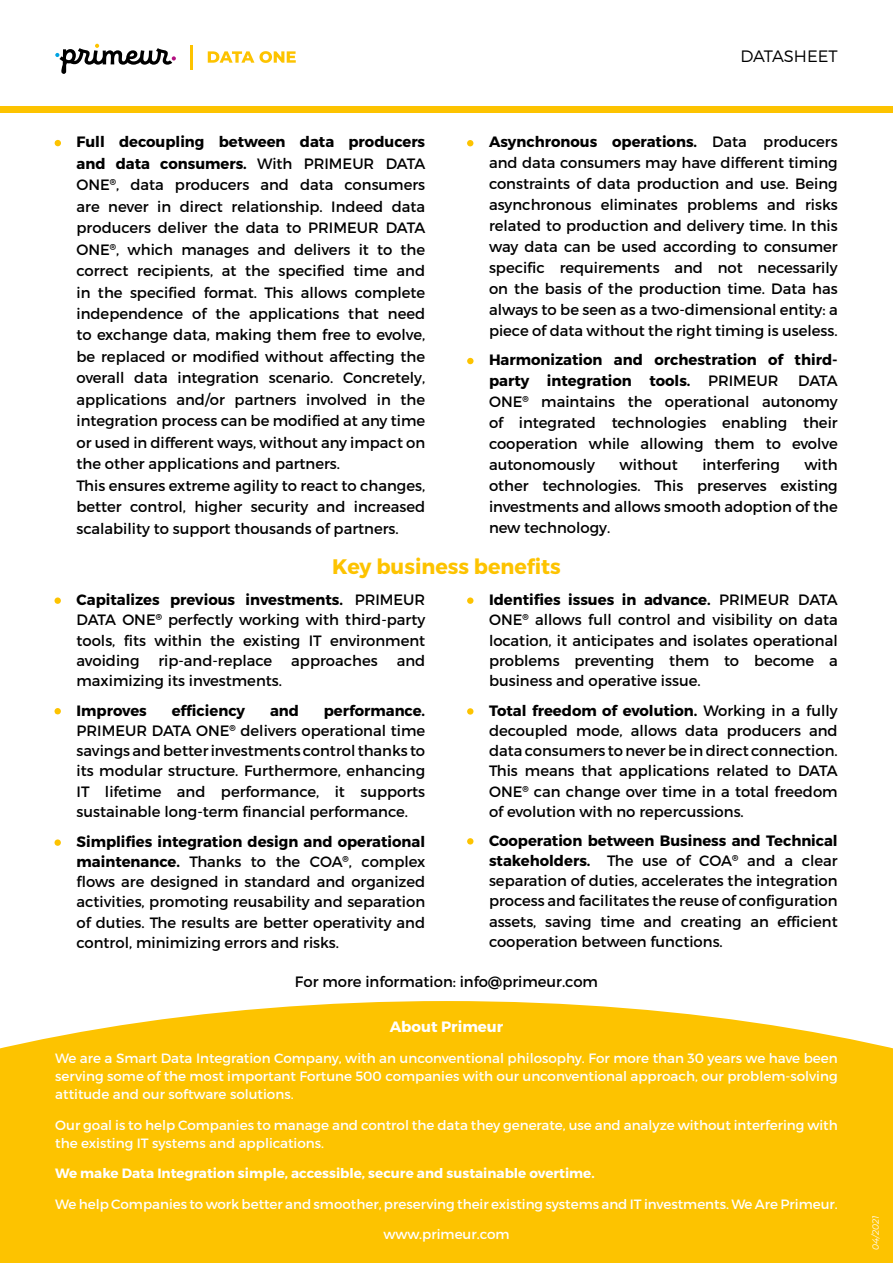
<style>
.page{position:relative;width:893px;height:1263px;background:#fff}
.page>*{position:absolute;margin:0;border:0;box-sizing:border-box;transform-origin:0 0}
.t1{font:700 21px "Montserrat";color:#fdc300}
.t2{font:300 16.5px "Montserrat";letter-spacing:-.005em;color:#000}
.t3{font:15px/20.2px "Montserrat";color:#000;text-align:justify}
.t4{font:700 15px/21px "Montserrat";color:#000}
.t5{font:700 15px "Montserrat";color:#fff}
.t6{font:13.5px/18px "Montserrat";color:#fff;text-align:justify}
.t7{font:700 13.5px "Montserrat";color:#fff}
.t8{font:italic 9px "Montserrat";color:#fff}
.s1{font-weight:700}
.s2{font-weight:400}
</style>
<div class="page">
<div style="left:0;top:106px;width:893px;height:7px;background:#fdc300"></div>
<div style="left:0;top:1001px;width:893px;height:262px;background:#fdc300"></div>
<svg style="left:55px;top:44px;width:121px;height:30px"></svg>
<svg style="left:208px;top:51px;width:88px;height:12px"></svg>
<hr style="left:190px;top:46px;width:2px;height:24px;background:#fdc300">
<div style="left:55px;top:597px;width:6px;height:7px;background:#fdc300;border-radius:50%"></div>
<div style="left:467px;top:597px;width:6px;height:7px;background:#fdc300;border-radius:50%"></div>
<div style="left:467px;top:708px;width:6px;height:7px;background:#fdc300;border-radius:50%"></div>
<svg style="left:467px;top:838px;width:6px;height:6px"></svg>
<svg style="left:55px;top:708px;width:6px;height:6px"></svg>
<div style="left:55px;top:839px;width:6px;height:7px;background:#fdc300;border-radius:50%"></div>
<svg style="left:55px;top:140px;width:6px;height:6px"></svg>
<svg style="left:467px;top:358px;width:6px;height:6px"></svg>
<svg style="left:467px;top:140px;width:6px;height:6px"></svg>
<p class="t2" style="left:740px;top:46px;width:99px">DATASHEET</p>
<p class="t3" style="left:77px;top:131px;width:350px;line-height:21.5px;text-align:left;text-indent:-21px"><span class="s1">• Full decoupling between data producers and data consumers.</span> With PRIMEUR DATA ONE<sup>®</sup>, data producers and data consumers are never in direct relationship. Indeed data producers deliver the data to PRIMEUR DATA ONE<sup>®</sup>, which manages and delivers it to the correct recipients, at the specified time and in the specified format. This allows complete independence of the applications that need to exchange data, making them free to evolve, be replaced or modified without affecting the overall data integration scenario. Concretely, applications and/or partners involved in the integration process can be modified at any time or used in different ways, without any impact on the other applications and partners.<br>This ensures extreme agility to react to changes, better control, higher security and increased scalability to support thousands of partners.</p>
<p class="t3" style="left:489px;top:132px;width:350px;line-height:21px;text-indent:-21px"><span class="s1">• Asynchronous operations.</span> Data producers and data consumers may have different timing constraints of data production and use. Being asynchronous eliminates problems and risks related to production and delivery time. In this way data can be used according to consumer specific requirements and not necessarily on the basis of the production time. Data has always to be seen as a two-dimensional entity: a piece of data without the right timing is useless.</p>
<p class="t4" style="left:489px;top:350px;width:350px;text-indent:-21px">• Harmonization and orchestration of third&shy;party integration tools. <span class="s2">PRIMEUR</span></p>
<p class="t3" style="left:489px;top:370px;width:350px;line-height:21px;text-indent:309px">DATA ONE<sup>®</sup> maintains the operational autonomy of integrated technologies enabling their cooperation while allowing them to evolve autonomously</p>
<p class="t3" style="left:489px;top:454px;width:350px;line-height:21px;text-indent:315px">with other technologies. This preserves existing investments and allows smooth adoption of the new technology.</p>
<p class="t3" style="left:620px;top:455px;width:60px">without</p>
<p class="t3" style="left:702px;top:455px;width:79px">interfering</p>
<h1 class="t1" style="left:332px;top:553px;width:230px">Key business benefits</h1>
<p class="t3" style="left:77px;top:589px;width:350px;text-indent:-21px"><span class="s1">• Capitalizes previous investments.</span> PRIMEUR DATA ONE<sup>®</sup> perfectly working with third-party tools, fits within the existing IT environment avoiding</p>
<p class="t3" style="left:489px;top:589px;width:350px;text-indent:-21px"><span class="s1">• Identifies issues in advance.</span> PRIMEUR DATA ONE<sup>®</sup> allows full control and visibility on data location, it anticipates and isolates operational problems preventing them to become a business and operative issue.</p>
<p class="t3" style="left:489px;top:700px;width:350px;text-indent:-21px"><span class="s1">• Total freedom of evolution.</span> Working in a fully decoupled mode, allows data producers and data consumers to never be in direct connection.<br>This means that applications related to DATA ONE<sup>®</sup> can change over time in a total freedom of evolution with no repercussions.</p>
<p class="t3" style="left:489px;top:830px;width:350px;text-indent:-21px"><span class="s1">• Cooperation between Business and Technical stakeholders.</span> The use of COA<sup>®</sup> and a clear separation of duties, accelerates the integration process and facilitates the reuse of configuration assets, saving time and creating an efficient cooperation between functions.</p>
<p class="t3" style="left:158px;top:650px;width:115px">rip-and-replace</p>
<p class="t3" style="left:291px;top:650px;width:88px">approaches</p>
<p class="t3" style="left:397px;top:650px;width:30px">and</p>
<p class="t3" style="left:77px;top:670px;width:207px">maximizing its investments.</p>
<p class="t4" style="left:55px;top:700px;width:93px">• Improves</p>
<p class="t4" style="left:172px;top:700px;width:75px">efficiency</p>
<p class="t4" style="left:270px;top:700px;width:30px">and</p>
<p class="t3" style="left:77px;top:700px;width:350px;text-indent:247px"><span class="s1">performance.<br></span>PRIMEUR DATA ONE<sup>®</sup> delivers operational time savings and better investments control thanks to its modular structure. Furthermore, enhancing IT lifetime and performance, it supports sustainable long-term financial performance.</p>
<p class="t3" style="left:77px;top:831px;width:350px;text-indent:-21px"><span class="s1">• Simplifies integration design and operational maintenance.</span> Thanks to the COA<sup>®</sup>, complex flows are designed in standard and organized activities, promoting reusability and separation of duties. The results are better operativity and control, minimizing errors and risks.</p>
<p class="t3" style="left:295px;top:972px;width:305px">For more information: info@primeur.com</p>
<p class="t5" style="left:390px;top:1017px;width:115px">About Primeur</p>
<p class="t6" style="left:55px;top:1049px;width:784px">We are a Smart Data Integration Company, with an unconventional philosophy. For more than 30 years we have been serving some of the most important Fortune 500 companies with our unconventional approach, our problem-solving attitude and our software solutions.</p>
<p class="t6" style="left:55px;top:1116px;width:784px">Our goal is to help Companies to manage and control the data they generate, use and analyze without interfering with the existing IT systems and applications.</p>
<p class="t7" style="left:55px;top:1165px;width:541px">We make Data Integration simple, accessible, secure and sustainable overtime.</p>
<p class="t6" style="left:55px;top:1195px;width:784px">We help Companies to work better and smoother, preserving their existing systems and IT investments. We Are Primeur.</p>
<p class="t6" style="left:383px;top:1225px;width:128px">www.primeur.com</p>
<p class="t8" style="left:869px;top:1250px;width:36px;rotate:-90deg">04/2021</p>
</div>
